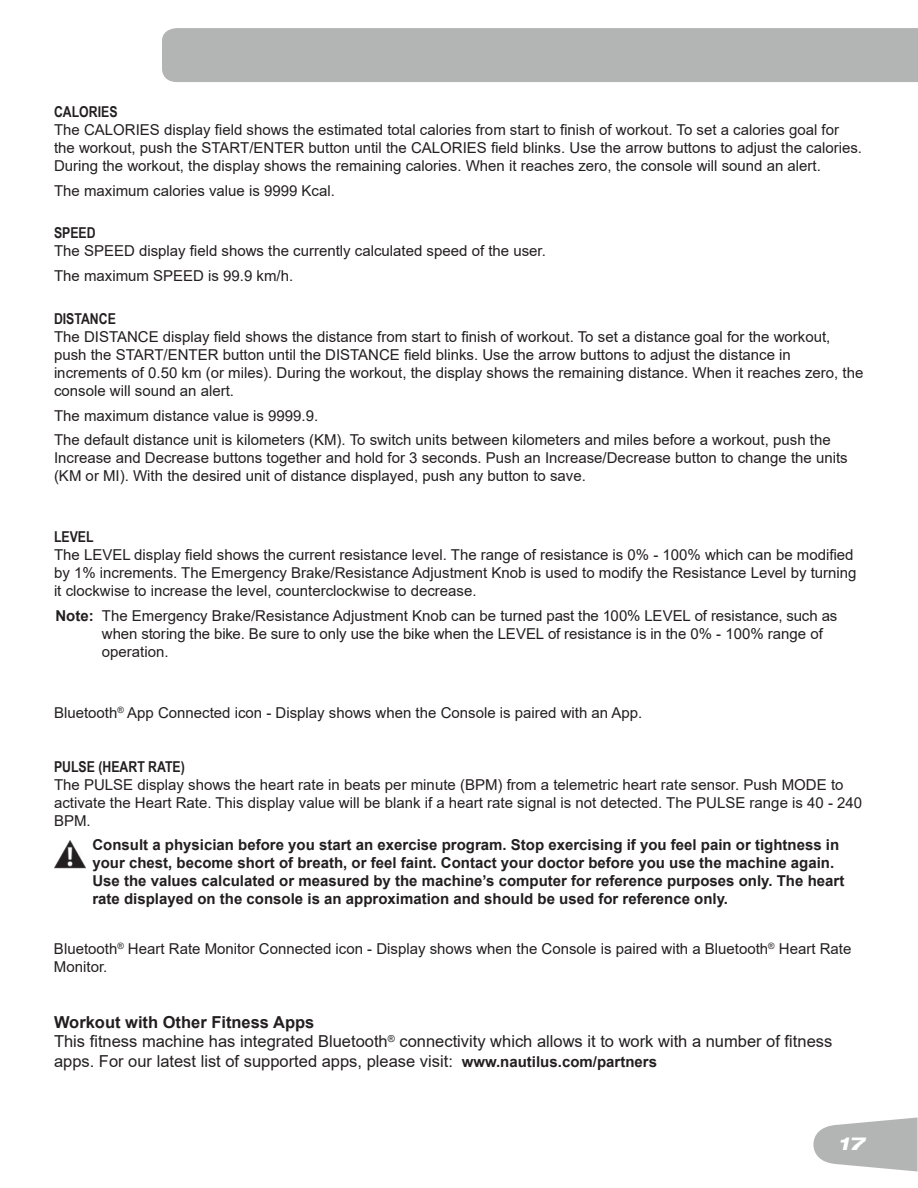
<style>
.page{position:relative;width:918px;height:1188px;background:#fff}
.page>*{position:absolute;margin:0;border:0;box-sizing:border-box;transform-origin:0 0}
.t1{font:italic 800 expanded 18px "Helvetica Neue";color:#fff}
.t2{font:16.5px/19.8px "Arial";color:#231f20}
.t3{font:15px/18px "Arial";color:#231f20}
.t4{font:700 15px/18px "Arial";color:#231f20}
.t5{font:700 15px "Arial Narrow";color:#231f20}
.s1{font-weight:700}
.s2{font-weight:700;font-size:15px}
</style>
<div class="page">
<div style="left:162px;top:28px;width:756px;height:54px;background:#b3b4b4"></div>
<svg style="left:813px;top:1118px;width:105px;height:54px"></svg>
<img style="left:54px;top:840px;width:32px;height:29px">
<p class="t5" style="left:54px;top:100px;width:65px">CALORIES</p>
<p class="t3" style="left:54px;top:120px;width:810px">The CALORIES display field shows the estimated total calories from start to finish of workout. To set a calories goal for the workout, push the START/ENTER button until the CALORIES field blinks. Use the arrow buttons to adjust the calories.<br>During the workout, the display shows the remaining calories. When it reaches zero, the console will sound an alert.</p>
<p class="t3" style="left:54px;top:181px;width:282px">The maximum calories value is 9999 Kcal.</p>
<p class="t5" style="left:54px;top:222px;width:43px">SPEED</p>
<p class="t3" style="left:54px;top:239px;width:493px;line-height:24.8px">The SPEED display field shows the currently calculated speed of the user.<br>The maximum SPEED is 99.9 km/h.</p>
<p class="t5" style="left:54px;top:307px;width:63px">DISTANCE</p>
<p class="t3" style="left:54px;top:327px;width:811px">The DISTANCE display field shows the distance from start to finish of workout. To set a distance goal for the workout, push the START/ENTER button until the DISTANCE field blinks. Use the arrow buttons to adjust the distance in increments of 0.50 km (or miles). During the workout, the display shows the remaining distance. When it reaches zero, the console will sound an alert.</p>
<p class="t3" style="left:54px;top:403px;width:778px;line-height:24.8px">The maximum distance value is 9999.9.<br>The default distance unit is kilometers (KM). To switch units between kilometers and miles before a workout, push the</p>
<p class="t3" style="left:54px;top:449px;width:795px">Increase and Decrease buttons together and hold for 3 seconds. Push an Increase/Decrease button to change the units (KM or MI). With the desired unit of distance displayed, push any button to save.</p>
<p class="t5" style="left:54px;top:525px;width:41px">LEVEL</p>
<p class="t3" style="left:54px;top:546px;width:804px">The LEVEL display field shows the current resistance level. The range of resistance is 0% - 100% which can be modified by 1% increments. The Emergency Brake/Resistance Adjustment Knob is used to modify the Resistance Level by turning it clockwise to increase the level, counterclockwise to decrease.</p>
<p class="t3" style="left:102px;top:606px;width:737px;text-indent:-46px"><span class="s1">Note:</span> The Emergency Brake/Resistance Adjustment Knob can be turned past the 100% LEVEL of resistance, such as when storing the bike. Be sure to only use the bike when the LEVEL of resistance is in the 0% - 100% range of operation.</p>
<p class="t3" style="left:54px;top:703px;width:590px">Bluetooth<sup>®</sup> App Connected icon - Display shows when the Console is paired with an App.</p>
<p class="t5" style="left:54px;top:755px;width:132px">PULSE (HEART RATE)</p>
<p class="t3" style="left:54px;top:775px;width:810px">The PULSE display shows the heart rate in beats per minute (BPM) from a telemetric heart rate sensor. Push MODE to activate the Heart Rate. This display value will be blank if a heart rate signal is not detected. The PULSE range is 40 - 240<br>BPM.</p>
<p class="t4" style="left:92px;top:836px;width:753px">Consult a physician before you start an exercise program. Stop exercising if you feel pain or tightness in your chest, become short of breath, or feel faint. Contact your doctor before you use the machine again.<br>Use the values calculated or measured by the machine’s computer for reference purposes only. The heart rate displayed on the console is an approximation and should be used for reference only.</p>
<p class="t3" style="left:54px;top:939px;width:799px">Bluetooth<sup>®</sup> Heart Rate Monitor Connected icon - Display shows when the Console is paired with a Bluetooth<sup>®</sup> Heart Rate<br>Monitor.</p>
<p class="t2" style="left:54px;top:1012px;width:780px"><span class="s1">Workout with Other Fitness Apps<br></span>This fitness machine has integrated Bluetooth<sup>®</sup> connectivity which allows it to work with a number of fitness apps. For our latest list of supported apps, please visit: <span class="s2">www.nautilus.com/partners</span></p>
<p class="t1" style="left:838px;top:1132px;width:27px">17</p>
</div>
